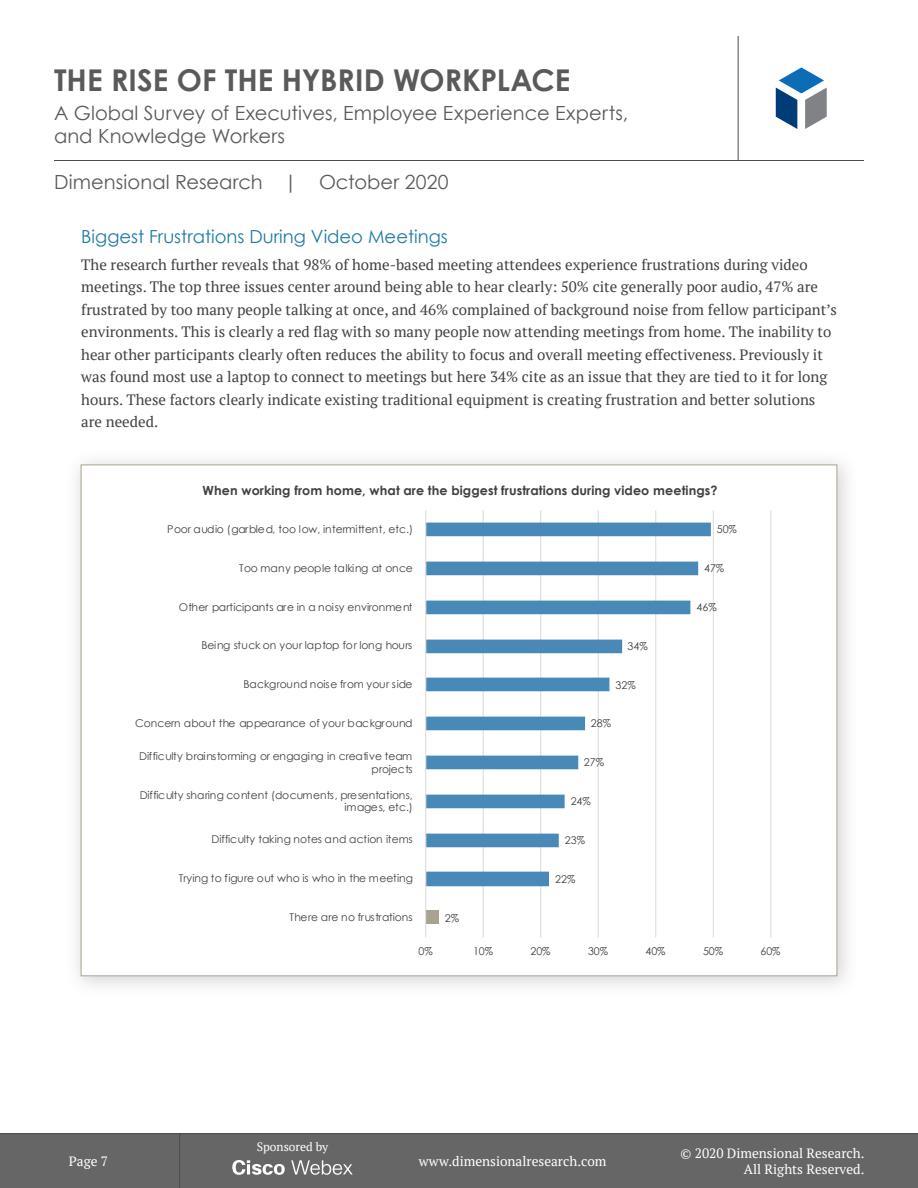
<style>
.page{position:relative;width:918px;height:1188px;background:#fff}
.page>*{position:absolute;margin:0;border:0;box-sizing:border-box;transform-origin:0 0}
.t1{font:700 30px "Century Gothic";color:#5b5a59}
.t2{font:19.5px/23.4px "Century Gothic";letter-spacing:.005em;color:#5b5a59}
.Subheader_02{font:18px "Century Gothic";color:#1e7aa5}
.Content{font:15px/22.5px "PT Serif";color:#404140}
.t3{font:13.5px/16.2px "PT Serif";color:#fff;text-align:right}
.t4{font:700 12.6px "Century Gothic";letter-spacing:.01em;color:#404040}
.t5{font:12px "PT Serif";color:#fff}
.t6{font:10.8px/12.8px "Century Gothic";letter-spacing:-.015em;color:#404040;text-align:right}
.t7{font:10.8px "Century Gothic";letter-spacing:.005em;color:#404040}
</style>
<div class="page">
<div style="left:0;top:1134px;width:918px;height:54px;background:#666"></div>
<hr style="left:0;top:1133px;width:918px;height:1px;background:#4d4c4b">
<hr style="left:179px;top:1134px;width:1px;height:54px;background:#4d4c4b">
<hr style="left:54px;top:160px;width:810px;height:1px;background:#4d4c4b">
<hr style="left:738px;top:36px;width:1px;height:124px;background:#4d4c4b">
<svg style="left:776px;top:67px;width:51px;height:62px"></svg>
<svg style="left:232px;top:1160px;width:53px;height:15px"></svg>
<svg style="left:291px;top:1160px;width:62px;height:15px"></svg>
<div style="left:65px;top:449px;width:793px;height:548px;background:#837877;opacity:.35"></div>
<div style="left:81px;top:465px;width:756px;height:511px;background:#fff;border:1px solid #aaa390"></div>
<hr style="left:483px;top:510px;width:1px;height:427px;background:#d9d9d9">
<hr style="left:540px;top:510px;width:1px;height:427px;background:#d9d9d9">
<hr style="left:598px;top:510px;width:1px;height:427px;background:#d9d9d9">
<hr style="left:655px;top:510px;width:1px;height:427px;background:#d9d9d9">
<hr style="left:713px;top:510px;width:1px;height:427px;background:#d9d9d9">
<hr style="left:770px;top:510px;width:1px;height:427px;background:#d9d9d9">
<div style="left:426px;top:911px;width:13px;height:13px;background:#aaa291"></div>
<svg style="left:426px;top:523px;width:285px;height:363px"></svg>
<hr style="left:425px;top:510px;width:1px;height:427px;background:#d9d9d9">
<h1 class="t1" style="left:54px;top:61px;width:518px">THE RISE OF THE HYBRID WORKPLACE</h1>
<h2 class="t2" style="left:54px;top:101px;width:576px">A Global Survey of Executives, Employee Experience Experts, and Knowledge Workers</h2>
<h2 class="t2" style="left:54px;top:170px;width:396px">Dimensional Research | October 2020</h2>
<p class="Subheader_02" style="left:81px;top:226px;width:368px">Biggest Frustrations During Video Meetings</p>
<p class="Content" style="left:81px;top:253px;width:757px">The research further reveals that 98% of home-based meeting attendees experience frustrations during video meetings. The top three issues center around being able to hear clearly: 50% cite generally poor audio, 47% are frustrated by too many people talking at once, and 46% complained of background noise from fellow participant’s environments. This is clearly a red flag with so many people now attending meetings from home. The inability to hear other participants clearly often reduces the ability to focus and overall meeting effectiveness. Previously it was found most use a laptop to connect to meetings but here 34% cite as an issue that they are tied to it for long hours. These factors clearly indicate existing traditional equipment is creating frustration and better solutions are needed.</p>
<p class="t4" style="left:203px;top:481px;width:517px">When working from home, what are the biggest frustrations during video meetings?</p>
<p class="t6" style="left:167px;top:523px;width:247px">Poor audio (garbled, too low, intermittent, etc.)</p>
<p class="t6" style="left:717px;top:523px;width:22px">50%</p>
<p class="t6" style="left:239px;top:562px;width:175px">Too many people talking at once</p>
<p class="t6" style="left:704px;top:562px;width:22px">47%</p>
<p class="t6" style="left:179px;top:601px;width:235px">Other participants are in a noisy environment</p>
<p class="t6" style="left:697px;top:601px;width:22px">46%</p>
<p class="t6" style="left:202px;top:639px;width:212px">Being stuck on your laptop for long hours</p>
<p class="t6" style="left:628px;top:640px;width:22px">34%</p>
<p class="t6" style="left:244px;top:678px;width:170px">Background noise from your side</p>
<p class="t6" style="left:616px;top:679px;width:22px">32%</p>
<p class="t6" style="left:135px;top:717px;width:279px">Concern about the appearance of your background</p>
<p class="t6" style="left:591px;top:717px;width:22px">28%</p>
<p class="t6" style="left:139px;top:749px;width:275px;line-height:13.6px">Difficulty brainstorming or engaging in creative team projects</p>
<p class="t6" style="left:584px;top:756px;width:22px">27%</p>
<p class="t6" style="left:140px;top:788px;width:275px">Difficulty sharing content (documents, presentations, images, etc.)</p>
<p class="t6" style="left:571px;top:795px;width:22px">24%</p>
<p class="t6" style="left:212px;top:833px;width:202px">Difficulty taking notes and action items</p>
<p class="t6" style="left:565px;top:834px;width:22px">23%</p>
<p class="t6" style="left:179px;top:872px;width:236px">Trying to figure out who is who in the meeting</p>
<p class="t6" style="left:555px;top:873px;width:22px">22%</p>
<p class="t7" style="left:290px;top:910px;width:125px">There are no frustrations</p>
<p class="t6" style="left:445px;top:912px;width:16px">2%</p>
<p class="t3" style="left:69px;top:1153px;width:41px">Page 7</p>
<p class="t5" style="left:257px;top:1139px;width:73px">Sponsored by</p>
<p class="t6" style="left:419px;top:944px;width:16px">0%</p>
<p class="t6" style="left:473px;top:944px;width:22px">10%</p>
<p class="t6" style="left:531px;top:944px;width:22px">20%</p>
<p class="t6" style="left:588px;top:944px;width:22px">30%</p>
<p class="t6" style="left:646px;top:944px;width:22px">40%</p>
<p class="t6" style="left:703px;top:944px;width:22px">50%</p>
<p class="t6" style="left:761px;top:944px;width:22px">60%</p>
<p class="t3" style="left:419px;top:1153px;width:189px">www.dimensionalresearch.com</p>
<p class="t3" style="left:681px;top:1145px;width:185px">© 2020 Dimensional Research.<br>All Rights Reserved.</p>
</div>
